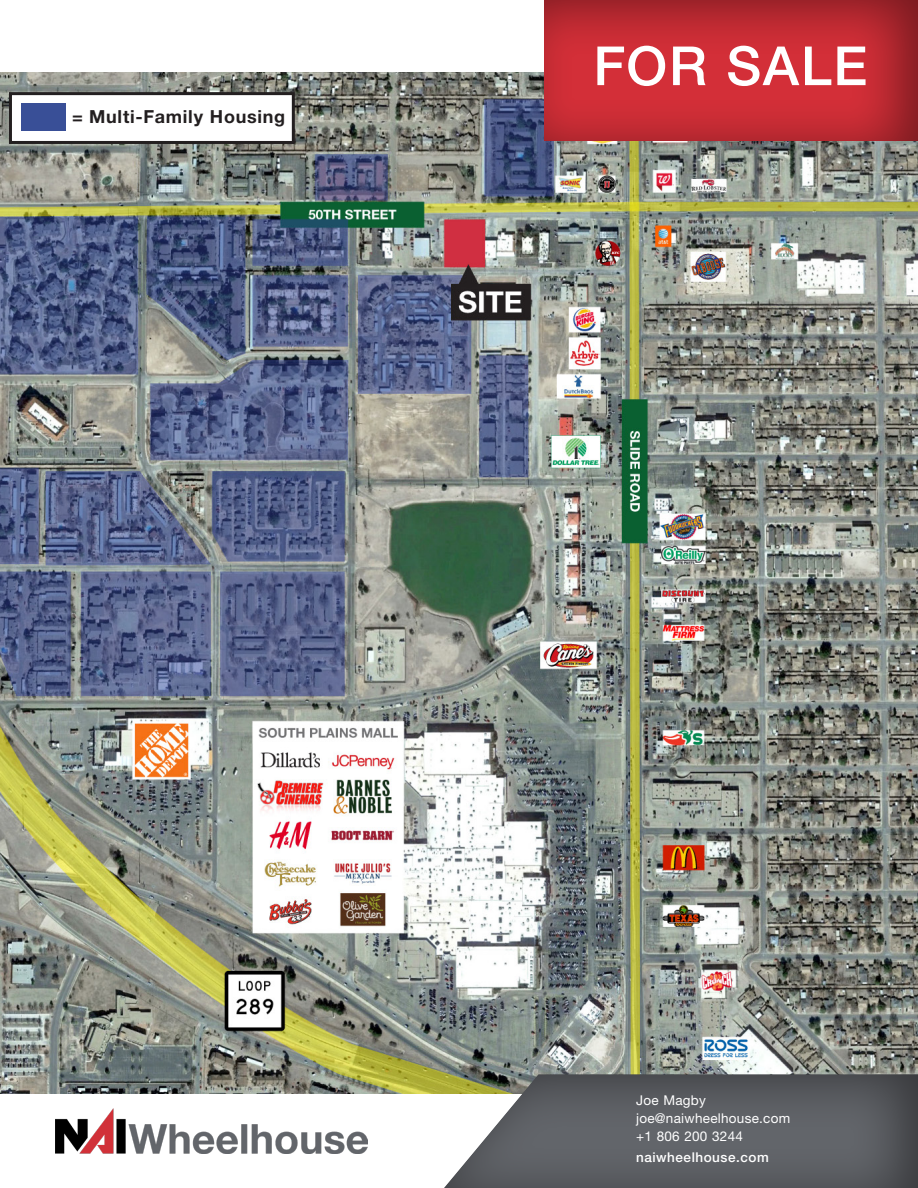
<style>
.page{position:relative;width:918px;height:1188px;background:#fff}
.page>*{position:absolute;margin:0;border:0;box-sizing:border-box;transform-origin:0 0}
.t1{font:500 54px "Helvetica Neue LT Std";letter-spacing:.03em;color:#fff}
.t2{font:700 18px "Helvetica Neue LT Std";letter-spacing:.04em;color:#231f20}
.t3{font:13.5px "Helvetica Neue LT Std";letter-spacing:.02em;color:#fff}
.t4{font:500 13.5px "Helvetica Neue LT Std";letter-spacing:.04em;color:#fff}
</style>
<div class="page">
<img style="left:0;top:73px;width:918px;height:1020px">
<img style="left:56px;top:1108px;width:311px;height:46px">
<div style="left:442px;top:1070px;width:476px;height:118px;background:#231f20;opacity:.5"></div>
<div style="left:9px;top:92px;width:286px;height:52px;background:#fff;border:3px solid #231f20"></div>
<div style="left:21px;top:104px;width:45px;height:27px;background:#394f97"></div>
<div style="left:542px;top:0;width:376px;height:143px;background:#231f20;opacity:.51"></div>
<p class="t2" style="left:72px;top:105px;width:215px">= Multi-Family Housing</p>
<p class="t1" style="left:593px;top:34px;width:276px">FOR SALE</p>
<p class="t3" style="left:636px;top:1092px;width:71px">Joe Magby</p>
<p class="t3" style="left:636px;top:1110px;width:156px">joe@naiwheelhouse.com</p>
<p class="t3" style="left:636px;top:1128px;width:108px">+1 806 200 3244</p>
<p class="t4" style="left:636px;top:1149px;width:134px">naiwheelhouse.com</p>
</div>
